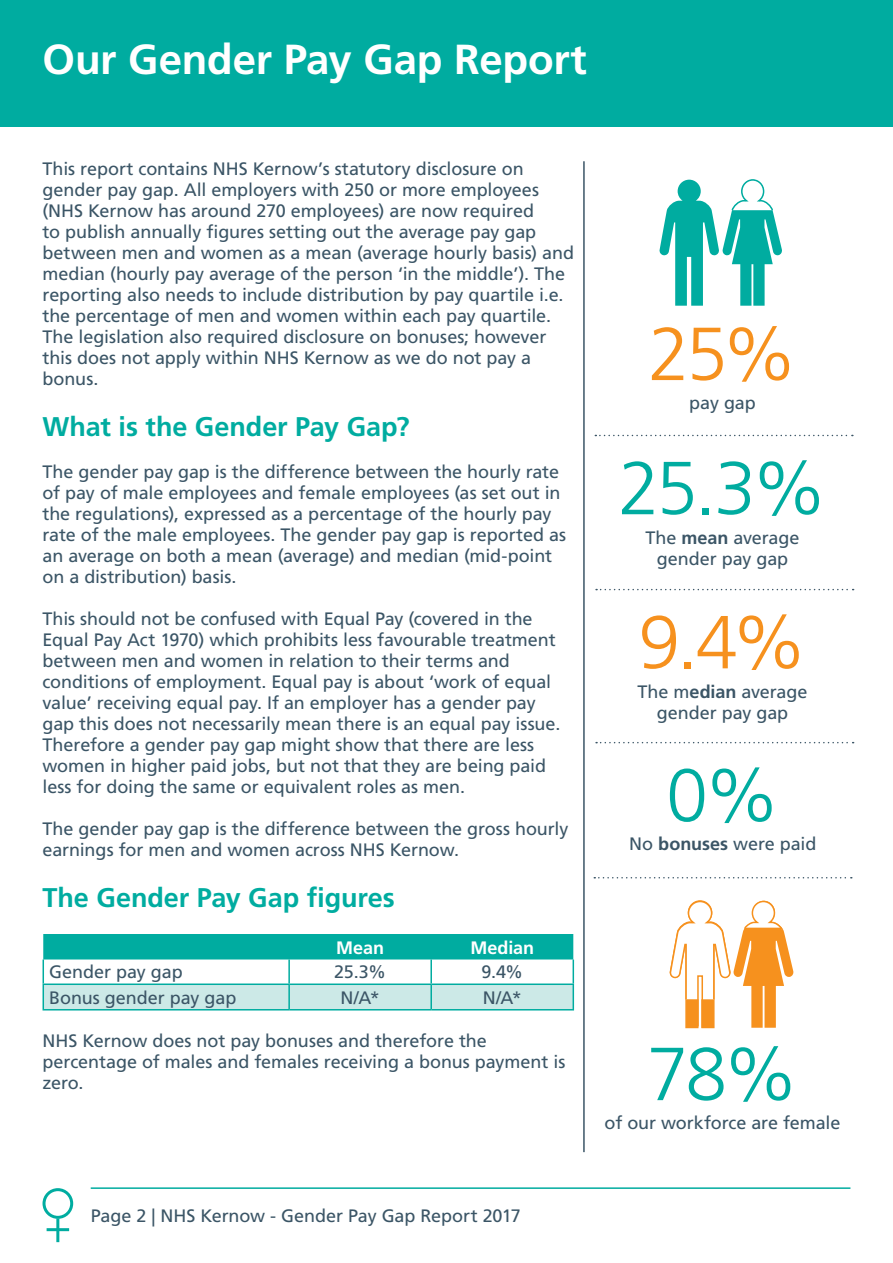
<style>
.page{position:relative;width:893px;height:1263px;background:#fff}
.page>*{position:absolute;margin:0;border:0;box-sizing:border-box;transform-origin:0 0}
.t1{font:300 75px "Frutiger LT Std";color:#00aca0}
.t2{font:300 75px "Frutiger LT Std";color:#f6911e}
.t3{font:700 42px "Frutiger LT Std";letter-spacing:-.005em;color:#fff}
.t4{font:700 27px "Frutiger LT Std";letter-spacing:-.005em;color:#00aca0}
.t5{font:18px/21px "Frutiger LT Std";letter-spacing:-.005em;color:#3b5566}
.t6{font:700 18px "Frutiger LT Std";letter-spacing:-.005em;color:#fff}
.s1{font-weight:700}
</style>
<div class="page">
<div style="left:43px;top:1188px;width:30px;height:31px;border:3px solid #00aca0;border-radius:50%"></div>
<hr style="left:56px;top:1218px;width:3px;height:24px;background:#00aca0">
<hr style="left:47px;top:1228px;width:22px;height:3px;background:#00aca0">
<hr style="left:91px;top:1187px;width:759px;height:2px;background:#00aca0">
<div style="left:0;top:0;width:893px;height:126px;background:#00aca0"></div>
<svg style="left:43px;top:934px;width:531px;height:75px"></svg>
<hr style="left:43px;top:1009px;width:246px;height:1px;background:#00aca0">
<hr style="left:289px;top:1009px;width:142px;height:1px;background:#00aca0">
<hr style="left:431px;top:1009px;width:143px;height:1px;background:#00aca0">
<hr style="left:583px;top:161px;width:2px;height:991px;background:#3b5566">
<svg style="left:659px;top:179px;width:123px;height:127px"></svg>
<svg style="left:669px;top:900px;width:125px;height:129px"></svg>
<hr style="left:744px;top:928px;width:37px;height:3px;background:#f6911e">
<svg style="left:595px;top:435px;width:258px;height:1px"></svg>
<svg style="left:596px;top:589px;width:258px;height:1px"></svg>
<svg style="left:596px;top:742px;width:258px;height:1px"></svg>
<svg style="left:594px;top:877px;width:258px;height:1px"></svg>
<h2 class="t3" style="left:43px;top:35px;width:546px">Our Gender Pay Gap Report</h2>
<p class="t5" style="left:43px;top:158px;width:533px">This report contains NHS Kernow’s statutory disclosure on gender pay gap. All employers with 250 or more employees (NHS Kernow has around 270 employees) are now required<br>to publish annually figures setting out the average pay gap between men and women as a mean (average hourly basis) and median (hourly pay average of the person ‘in the middle’). The reporting also needs to include distribution by pay quartile i.e. the percentage of men and women within each pay quartile.<br>The legislation also required disclosure on bonuses; however this does not apply within NHS Kernow as we do not pay a bonus.</p>
<h3 class="t4" style="left:43px;top:411px;width:369px">What is the Gender Pay Gap?</h3>
<p class="t5" style="left:43px;top:461px;width:525px">The gender pay gap is the difference between the hourly rate of pay of male employees and female employees (as set out in the regulations), expressed as a percentage of the hourly pay rate of the male employees. The gender pay gap is reported as an average on both a mean (average) and median (mid-point on a distribution) basis.</p>
<p class="t5" style="left:43px;top:608px;width:519px">This should not be confused with Equal Pay (covered in the Equal Pay Act 1970) which prohibits less favourable treatment between men and women in relation to their terms and conditions of employment. Equal pay is about ‘work of equal value’ receiving equal pay. If an employer has a gender pay gap this does not necessarily mean there is an equal pay issue.<br>Therefore a gender pay gap might show that there are less women in higher paid jobs, but not that they are being paid less for doing the same or equivalent roles as men.</p>
<p class="t5" style="left:43px;top:818px;width:527px">The gender pay gap is the difference between the gross hourly earnings for men and women across NHS Kernow.</p>
<h3 class="t4" style="left:43px;top:882px;width:354px">The Gender Pay Gap figures</h3>
<p class="t6" style="left:336px;top:937px;width:49px">Mean</p>
<p class="t6" style="left:470px;top:937px;width:65px">Median</p>
<p class="t5" style="left:49px;top:961px;width:135px">Gender pay gap</p>
<p class="t5" style="left:334px;top:961px;width:54px">25.3%</p>
<p class="t5" style="left:481px;top:961px;width:43px">9.4%</p>
<p class="t5" style="left:49px;top:987px;width:189px">Bonus gender pay gap</p>
<p class="t5" style="left:341px;top:987px;width:41px">N/A*</p>
<p class="t5" style="left:483px;top:987px;width:41px">N/A*</p>
<p class="t5" style="left:43px;top:1030px;width:524px">NHS Kernow does not pay bonuses and therefore the percentage of males and females receiving a bonus payment is zero.</p>
<h1 class="t2" style="left:648px;top:312px;width:150px">25%</h1>
<p class="t5" style="left:689px;top:392px;width:68px">pay gap</p>
<h1 class="t1" style="left:618px;top:446px;width:210px">25.3%</h1>
<p class="t5" style="left:645px;top:527px;width:155px;text-align:center">The <span class="s1">mean</span> average gender pay gap</p>
<h1 class="t2" style="left:638px;top:600px;width:170px">9.4%</h1>
<p class="t5" style="left:657px;top:702px;width:133px">gender pay gap</p>
<p class="t5" style="left:637px;top:681px;width:172px">The m<span class="s1">edian</span> average</p>
<h1 class="t1" style="left:666px;top:753px;width:115px">0%</h1>
<p class="t5" style="left:629px;top:833px;width:189px">No <span class="s1">bonuses</span> were paid</p>
<h1 class="t1" style="left:647px;top:1032px;width:153px">78%</h1>
<p class="t5" style="left:605px;top:1112px;width:237px">of our workforce are female</p>
<p class="t5" style="left:91px;top:1205px;width:432px">Page 2 | NHS Kernow - Gender Pay Gap Report 2017</p>
</div>
